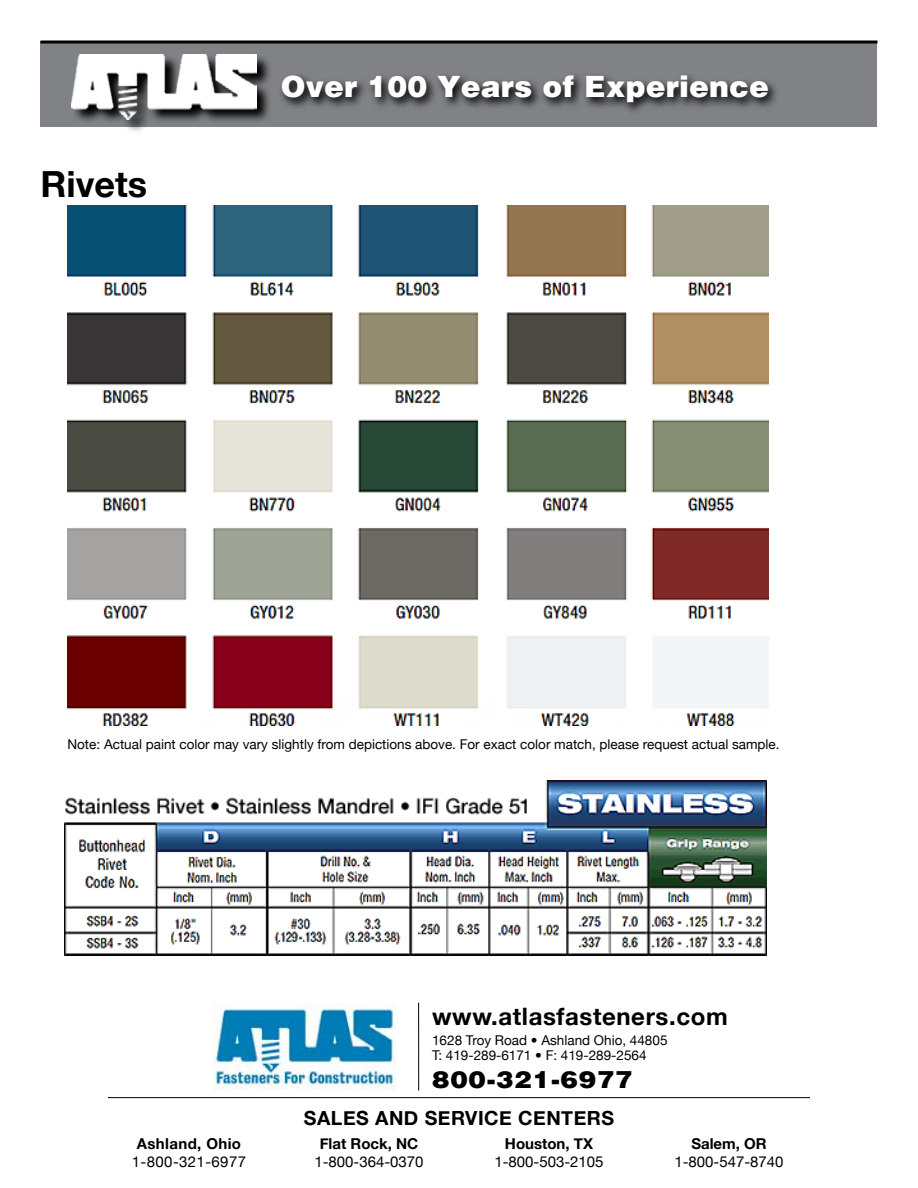
<style>
.page{position:relative;width:918px;height:1188px;background:#fff}
.page>*{position:absolute;margin:0;border:0;box-sizing:border-box;transform-origin:0 0}
.t1{font:700 36px "Helvetica Neue";color:#000}
.t2{font:900 30px "Helvetica";color:#fff}
.t3{font:700 24px "Helvetica Neue";letter-spacing:.025em;color:#000}
.t4{font:900 24px "Helvetica";letter-spacing:.025em;color:#000;scale:1.1 1}
.t5{font:700 19.5px "Helvetica Neue";letter-spacing:.025em;color:#000}
.t6{font:15px "Helvetica Neue";color:#000}
.t7{font:700 15px "Helvetica Neue";color:#000}
.t8{font:15px "Helvetica Neue";letter-spacing:.025em;color:#000}
.t9{font:700 15px "Helvetica Neue";letter-spacing:.025em;color:#000}
.t10{font:13.5px/15px "Helvetica Neue";color:#000}
</style>
<div class="page">
<div style="left:40px;top:42px;width:838px;height:85px;background:#808285"></div>
<svg style="left:71px;top:57px;width:199px;height:74px"></svg>
<img style="left:72px;top:54px;width:185px;height:65px">
<svg style="left:281px;top:75px;width:495px;height:37px"></svg>
<svg style="left:40px;top:40px;width:838px;height:4px;background:#2f2f30"></svg>
<img style="left:214px;top:1004px;width:181px;height:86px">
<hr style="left:108px;top:1097px;width:702px;height:1px;background:#000">
<hr style="left:418px;top:1003px;width:1px;height:87px;background:#000">
<img style="left:68px;top:205px;width:701px;height:520px">
<img style="left:65px;top:781px;width:701px;height:175px">
<h1 class="t1" style="left:40px;top:152px;width:108px">Rivets</h1>
<h2 class="t2" style="left:281px;top:69px;width:490px">Over 100 Years of Experience</h2>
<p class="t10" style="left:68px;top:736px;width:714px">Note: Actual paint color may vary slightly from depictions above. For exact color match, please request actual sample.</p>
<p class="t9" style="left:137px;top:1130px;width:106px">Ashland, Ohio</p>
<p class="t8" style="left:132px;top:1149px;width:116px">1-800-321-6977</p>
<h3 class="t3" style="left:432px;top:995px;width:297px">www.atlasfasteners.com</h3>
<p class="t10" style="left:432px;top:1031px;width:237px">1628 Troy Road • Ashland Ohio, 44805<br>T: 419-289-6171 • F: 419-289-2564</p>
<h3 class="t4" style="left:432px;top:1065px;width:184px">800-321-6977</h3>
<h3 class="t5" style="left:304px;top:1101px;width:312px">SALES AND SERVICE CENTERS</h3>
<p class="t7" style="left:320px;top:1130px;width:100px">Flat Rock, NC</p>
<p class="t6" style="left:314px;top:1149px;width:111px">1-800-364-0370</p>
<p class="t7" style="left:505px;top:1130px;width:90px">Houston, TX</p>
<p class="t6" style="left:494px;top:1149px;width:111px">1-800-503-2105</p>
<p class="t7" style="left:691px;top:1130px;width:77px">Salem, OR</p>
<p class="t6" style="left:674px;top:1149px;width:111px">1-800-547-8740</p>
</div>
